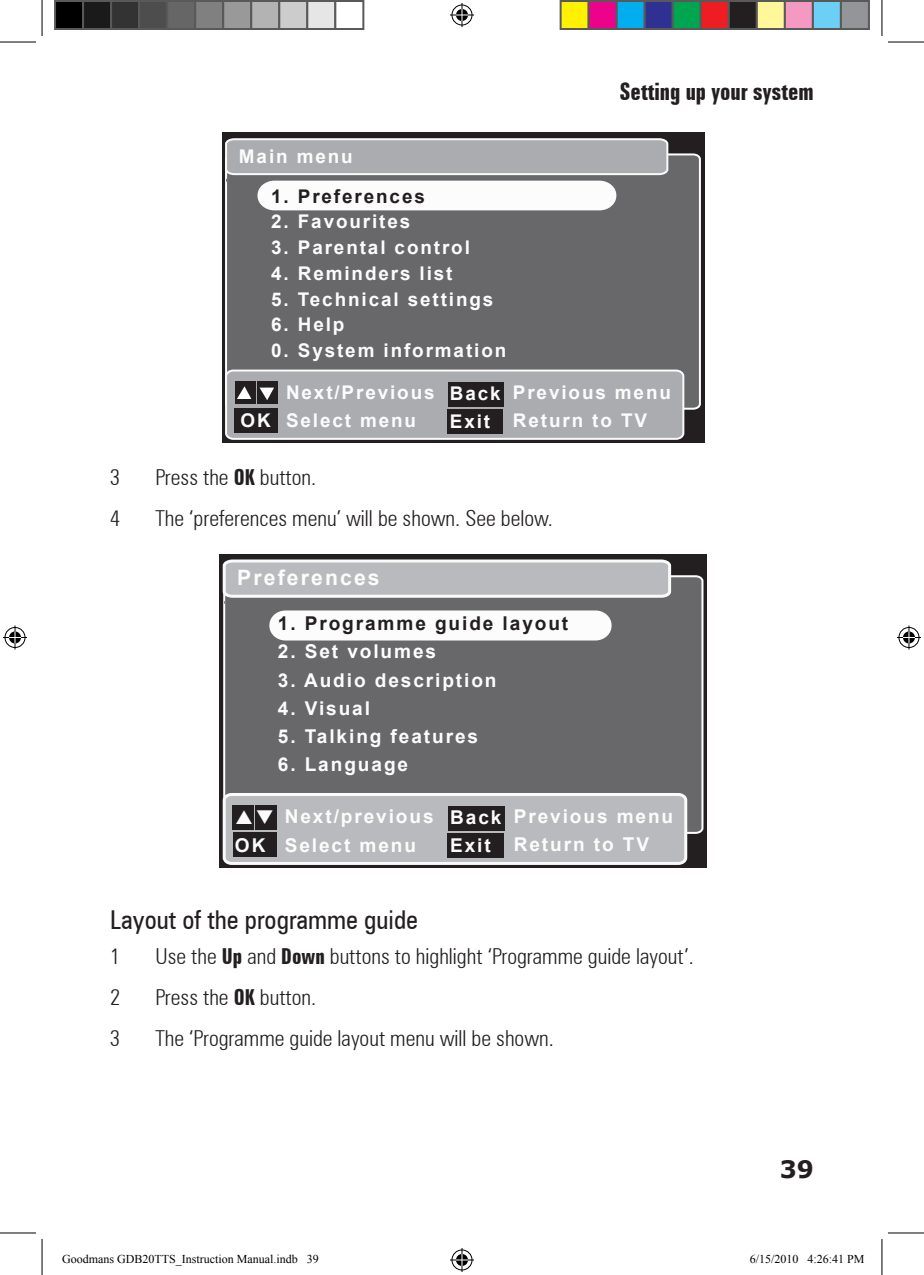
<style>
.page{position:relative;width:924px;height:1275px;background:#fff}
.page>*{position:absolute;margin:0;border:0;box-sizing:border-box;transform-origin:0 0}
.Heading_2{font:condensed 26px "Zurich BT";color:#231f20}
.Header_R{font:700 extra-condensed 24px "Zurich BT";color:#231f20}
.t1{font:700 24px "Verdana";color:#231f20}
.Numbered_text_1{font:300 condensed 22px "Zurich BT";color:#231f20}
.t2{font:700 21.2px "Arial";letter-spacing:.1em;color:#fcfcfc}
.t3{font:700 19px/28.2px "Arial";letter-spacing:.1em;color:#fcfcfc}
.t4{font:700 19px "Arial";letter-spacing:.1em;color:#231f20}
.t5{font:700 19px "Arial";letter-spacing:.1em;color:#fff}
.t6{font:700 19px/28.2px "Arial";letter-spacing:.1em;color:#fbfbfb}
.t7{font:700 18.8px/28px "Arial";letter-spacing:.1em;color:#fcfcfc}
.t8{font:700 18.8px "Arial";letter-spacing:.1em;color:#231f20}
.t9{font:700 18.8px "Arial";letter-spacing:.1em;color:#fbfbfb}
.t10{font:12px "Times New Roman";color:#000}
.s1{font-weight:700;font-stretch:extra-condensed}
.s2{color:#fbfbfb}
</style>
<div class="page">
<div style="left:221px;top:132px;width:483px;height:311px;background:#231f20"></div>
<div style="left:225px;top:153px;width:476px;height:257px;background:#68686b"></div>
<svg style="left:225px;top:138px;width:444px;height:80px;background:#b6b7b9"></svg>
<svg style="left:225px;top:368px;width:460px;height:72px;background:#9b9b9e"></svg>
<div style="left:219px;top:554px;width:487px;height:313px;background:#231f20"></div>
<div style="left:223px;top:575px;width:481px;height:259px;background:#68686b"></div>
<svg style="left:222px;top:559px;width:450px;height:45px;background:#b3b4b6"></svg>
<svg style="left:269px;top:610px;width:342px;height:31px;background:#f4f4f4"></svg>
<hr style="left:0;top:42px;width:36px;height:1px;background:#000">
<hr style="left:887px;top:42px;width:36px;height:1px;background:#000">
<hr style="left:0;top:1232px;width:36px;height:1px;background:#000">
<hr style="left:887px;top:1232px;width:36px;height:1px;background:#000">
<hr style="left:42px;top:0;width:1px;height:36px;background:#000">
<hr style="left:42px;top:1239px;width:1px;height:36px;background:#000">
<hr style="left:881px;top:0;width:1px;height:36px;background:#000">
<hr style="left:881px;top:1239px;width:1px;height:36px;background:#000">
<svg style="left:450px;top:3px;width:24px;height:24px"></svg>
<svg style="left:450px;top:1248px;width:24px;height:24px"></svg>
<svg style="left:3px;top:625px;width:24px;height:24px"></svg>
<svg style="left:897px;top:625px;width:23px;height:24px"></svg>
<div style="left:55px;top:1px;width:28px;height:28px;background:#000"></div>
<div style="left:54px;top:0;width:30px;height:30px;border:2px solid #595959"></div>
<div style="left:83px;top:1px;width:28px;height:28px;background:#1a1a1a"></div>
<div style="left:82px;top:0;width:30px;height:30px;border:2px solid #595959"></div>
<div style="left:111px;top:1px;width:28px;height:28px;background:#333"></div>
<div style="left:110px;top:0;width:30px;height:30px;border:2px solid #595959"></div>
<div style="left:139px;top:1px;width:28px;height:28px;background:#4d4d4d"></div>
<div style="left:138px;top:0;width:30px;height:30px;border:2px solid #595959"></div>
<div style="left:167px;top:1px;width:28px;height:28px;background:#666"></div>
<div style="left:166px;top:0;width:30px;height:30px;border:2px solid #595959"></div>
<div style="left:195px;top:1px;width:28px;height:28px;background:#808080"></div>
<div style="left:194px;top:0;width:30px;height:30px;border:2px solid #595959"></div>
<div style="left:223px;top:1px;width:28px;height:28px;background:#999"></div>
<div style="left:222px;top:0;width:30px;height:30px;border:2px solid #595959"></div>
<div style="left:251px;top:1px;width:28px;height:28px;background:#b3b3b3"></div>
<div style="left:250px;top:0;width:30px;height:30px;border:2px solid #595959"></div>
<div style="left:279px;top:1px;width:28px;height:28px;background:#ccc"></div>
<div style="left:278px;top:0;width:30px;height:30px;border:2px solid #595959"></div>
<div style="left:307px;top:1px;width:28px;height:28px;background:#e6e6e6"></div>
<div style="left:306px;top:0;width:30px;height:30px;border:2px solid #595959"></div>
<div style="left:334px;top:0;width:30px;height:30px;border:2px solid #595959"></div>
<div style="left:560px;top:1px;width:28px;height:28px;background:#fff101"></div>
<div style="left:559px;top:0;width:30px;height:30px;border:2px solid #595959"></div>
<div style="left:588px;top:1px;width:28px;height:28px;background:#ed028c"></div>
<div style="left:587px;top:0;width:30px;height:30px;border:2px solid #595959"></div>
<div style="left:616px;top:1px;width:28px;height:28px;background:#00aeef"></div>
<div style="left:615px;top:0;width:30px;height:30px;border:2px solid #595959"></div>
<div style="left:644px;top:1px;width:28px;height:28px;background:#2e3092"></div>
<div style="left:643px;top:0;width:30px;height:30px;border:2px solid #595959"></div>
<div style="left:672px;top:1px;width:28px;height:28px;background:#00a54f"></div>
<div style="left:671px;top:0;width:30px;height:30px;border:2px solid #595959"></div>
<div style="left:700px;top:1px;width:28px;height:28px;background:#ee1d23"></div>
<div style="left:699px;top:0;width:30px;height:30px;border:2px solid #595959"></div>
<div style="left:728px;top:1px;width:28px;height:28px;background:#231f20"></div>
<div style="left:727px;top:0;width:30px;height:30px;border:2px solid #595959"></div>
<div style="left:756px;top:1px;width:28px;height:28px;background:#fff79a"></div>
<div style="left:755px;top:0;width:30px;height:30px;border:2px solid #595959"></div>
<div style="left:784px;top:1px;width:28px;height:28px;background:#f499c2"></div>
<div style="left:783px;top:0;width:30px;height:30px;border:2px solid #595959"></div>
<div style="left:812px;top:1px;width:28px;height:28px;background:#6bcff6"></div>
<div style="left:811px;top:0;width:30px;height:30px;border:2px solid #595959"></div>
<div style="left:840px;top:1px;width:28px;height:28px;background:#939598"></div>
<div style="left:839px;top:0;width:30px;height:30px;border:2px solid #595959"></div>
<svg style="left:222px;top:791px;width:466px;height:74px;background:#a5a6a8"></svg>
<p class="t7" style="left:239px;top:143px;width:115px">Main menu</p>
<p class="Header_R" style="left:619px;top:78px;width:196px">Setting up your system</p>
<p class="t8" style="left:271px;top:183px;width:155px">1. Preferences</p>
<p class="t7" style="left:271px;top:208px;width:141px">2. Favourites</p>
<p class="t7" style="left:271px;top:234px;width:200px">3. Parental control</p>
<p class="t7" style="left:271px;top:260px;width:183px">4. Reminders list</p>
<p class="t7" style="left:271px;top:285px;width:223px">5. Technical settings</p>
<p class="t7" style="left:271px;top:311px;width:75px">6. Help</p>
<p class="t7" style="left:271px;top:337px;width:236px">0. System information</p>
<p class="t9" style="left:449px;top:380px;width:52px">Back</p>
<p class="t7" style="left:286px;top:379px;width:150px">Next/Previous<br>Select menu</p>
<p class="t7" style="left:512px;top:379px;width:159px">Previous menu<br>Return to TV</p>
<p class="t7" style="left:240px;top:407px;width:32px">OK</p>
<p class="t9" style="left:449px;top:408px;width:42px">Exit</p>
<p class="Numbered_text_1" style="left:110px;top:464px;width:12px">3</p>
<p class="Numbered_text_1" style="left:155px;top:464px;width:162px">Press the <span class="s1">OK</span> button.</p>
<p class="Numbered_text_1" style="left:110px;top:505px;width:12px">4</p>
<p class="Numbered_text_1" style="left:155px;top:505px;width:398px">The ‘preferences menu’ will be shown. See below.</p>
<p class="t2" style="left:237px;top:563px;width:144px">Preferences</p>
<p class="t4" style="left:278px;top:610px;width:292px">1. Programme guide layout</p>
<p class="t5" style="left:278px;top:639px;width:160px">2. Set volumes</p>
<p class="t3" style="left:278px;top:666px;width:220px">3. Audio description</p>
<p class="t3" style="left:278px;top:694px;width:94px">4. Visual</p>
<p class="t3" style="left:278px;top:723px;width:202px">5. Talking features</p>
<p class="t3" style="left:278px;top:751px;width:132px">6. Language</p>
<p class="t6" style="left:450px;top:803px;width:53px">Back<br>Exit</p>
<p class="t3" style="left:284px;top:803px;width:150px">Next/previous<br>Select menu</p>
<p class="t3" style="left:513px;top:802px;width:161px">Previous menu<br>Return to TV</p>
<p class="t3" style="left:235px;top:803px;width:41px;text-indent:21px"><span class="s2">❑<br></span>OK</p>
<p class="Heading_2" style="left:110px;top:903px;width:309px">Layout of the programme guide</p>
<p class="Numbered_text_1" style="left:110px;top:943px;width:12px">1</p>
<p class="Numbered_text_1" style="left:155px;top:943px;width:539px">Use the <span class="s1">Up</span> and <span class="s1">Down</span> buttons to highlight ‘Programme guide layout’.</p>
<p class="Numbered_text_1" style="left:110px;top:984px;width:12px">2</p>
<p class="Numbered_text_1" style="left:155px;top:984px;width:162px">Press the <span class="s1">OK</span> button.</p>
<p class="Numbered_text_1" style="left:110px;top:1025px;width:12px">3</p>
<p class="Numbered_text_1" style="left:155px;top:1025px;width:399px">The ‘Programme guide layout menu will be shown.</p>
<p class="t1" style="left:779px;top:1151px;width:36px">39</p>
<p class="t10" style="left:62px;top:1250px;width:258px">Goodmans GDB20TTS_Instruction Manual.indb 39</p>
<p class="t10" style="left:749px;top:1250px;width:116px">6/15/2010 4:26:41 PM</p>
</div>
